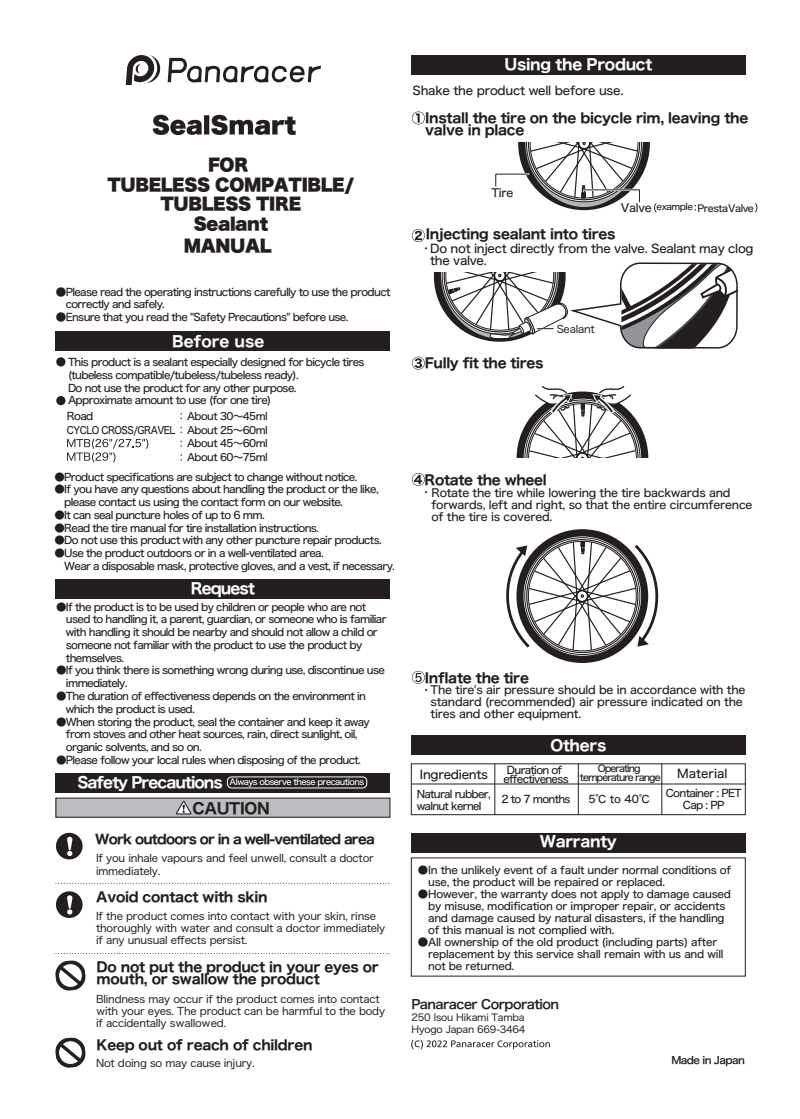
<style>
.page{position:relative;width:800px;height:1119px;background:#fff}
.page>*{position:absolute;margin:0;border:0;box-sizing:border-box;transform-origin:0 0}
.t1{font:16.5px/19.5px "Hiragino Sans W9";letter-spacing:-.02em;color:#231f20;text-align:center}
.t2{font:15px "Hiragino Sans W7";letter-spacing:-.02em;color:#fff}
.t3{font:15px "Hiragino Sans W7";color:#fff}
.t4{font:15px "Hiragino Sans W7";letter-spacing:-.06em;color:#fff}
.t5{font:15px "Hiragino Sans W7";letter-spacing:-.02em;color:#231f20}
.t6{font:13.5px/12px "Hiragino Sans W7";letter-spacing:-.02em;color:#231f20}
.t7{font:12.9px "Hiragino Sans W7";letter-spacing:-.06em;color:#231f20}
.t8{font:12.75px "Hiragino Sans W6";letter-spacing:-.04em;color:#231f20}
.t9{font:12px/12px "Hiragino Sans W5";letter-spacing:-.025em;color:#231f20}
.t10{font:12px "Hiragino Sans W5";color:#231f20}
.t11{font:11.25px/12px "Hiragino Sans W5";letter-spacing:-.02em;color:#231f20}
.t12{font:10.5px/12.8px "Hiragino Sans W5";letter-spacing:-.06em;color:#231f20}
.t13{font:10.5px/12px "Hiragino Sans W5";letter-spacing:-.02em;color:#231f20}
.t14{font:10.5px/12px "Hiragino Sans W4";letter-spacing:-.02em;color:#231f20}
.t15{font:10.2px/13.6px "Hiragino Sans W5";letter-spacing:-.05em;color:#231f20;text-align:justify}
.t16{font:10.2px "Hiragino Sans W5";letter-spacing:-.05em;color:#231f20;scale:.9 1}
.t17{font:10.2px "Hiragino Sans W6";letter-spacing:-.05em;color:#231f20}
.t18{font:9.75px/12px "Hiragino Sans W4";letter-spacing:-.02em;color:#231f20}
.t19{font:9.75px/9px "Hiragino Sans W5";letter-spacing:-.1em;color:#231f20;text-align:center}
.t20{font:9.75px "Hiragino Sans W5";letter-spacing:-.05em;color:#231f20}
.t21{font:8.4px "Hiragino Sans W5";letter-spacing:-.06em;color:#fff}
.s1{font-family:"Koz Go Pr 6 N"}
.s2{font-family:"Hiragino Sans W7";font-size:15px}
.s3{font-size:11.25px}
</style>
<div class="page">
<svg style="left:153px;top:115px;width:143px;height:20px"></svg>
<svg style="left:67px;top:439px;width:81px;height:23px"></svg>
<div style="left:56px;top:331px;width:334px;height:19px;background:#231f20"></div>
<div style="left:56px;top:579px;width:333px;height:19px;background:#231f20"></div>
<svg style="left:411px;top:1040px;width:138px;height:9px"></svg>
<div style="left:411px;top:832px;width:334px;height:20px;background:#231f20"></div>
<svg style="left:412px;top:111px;width:13px;height:13px"></svg>
<svg style="left:412px;top:229px;width:15px;height:20px"></svg>
<svg style="left:412px;top:356px;width:13px;height:13px"></svg>
<svg style="left:412px;top:473px;width:15px;height:20px"></svg>
<svg style="left:412px;top:670px;width:13px;height:13px"></svg>
<div style="left:411px;top:56px;width:334px;height:19px;background:#231f20"></div>
<svg style="left:516px;top:385px;width:132px;height:72px"></svg>
<svg style="left:506px;top:529px;width:153px;height:134px"></svg>
<svg style="left:754px;top:203px;width:3px;height:9px"></svg>
<svg style="left:495px;top:142px;width:161px;height:70px"></svg>
<div style="left:56px;top:832px;width:27px;height:27px;background:#231f20;border-radius:50%"></div>
<svg style="left:67px;top:836px;width:5px;height:19px"></svg>
<div style="left:56px;top:891px;width:27px;height:26px;background:#231f20;border-radius:50%"></div>
<svg style="left:67px;top:895px;width:5px;height:19px"></svg>
<svg style="left:56px;top:882px;width:333px;height:1px"></svg>
<div style="left:56px;top:773px;width:334px;height:19px;background:#231f20"></div>
<div style="left:56px;top:798px;width:334px;height:19px;background:#bcbdc0"></div>
<div style="left:411px;top:735px;width:334px;height:19px;background:#231f20"></div>
<hr style="left:411px;top:783px;width:334px;height:1px;background:#231f20">
<hr style="left:578px;top:763px;width:1px;height:51px;background:#231f20">
<hr style="left:661px;top:763px;width:1px;height:51px;background:#231f20">
<hr style="left:494px;top:763px;width:1px;height:51px;background:#231f20">
<svg style="left:434px;top:262px;width:304px;height:87px"></svg>
<svg style="left:126px;top:55px;width:195px;height:30px"></svg>
<svg style="left:55px;top:960px;width:30px;height:30px"></svg>
<svg style="left:55px;top:1037px;width:30px;height:30px"></svg>
<svg style="left:56px;top:357px;width:9px;height:9px"></svg>
<svg style="left:56px;top:396px;width:9px;height:9px"></svg>
<div style="left:227px;top:776px;width:140px;height:12px;border:1px solid #fff;border-radius:4px"></div>
<svg style="left:176px;top:800px;width:16px;height:15px"></svg>
<h1 class="t1" style="left:107px;top:156px;width:248px">FOR<br>TUBELESS COMPATIBLE/<br>TUBLESS TIRE<br>Sealant</h1>
<h1 class="t1" style="left:184px;top:237px;width:89px">MANUAL</h1>
<p class="t12" style="left:56px;top:285px;width:336px"><span class="s1">●</span>Please read the operating instructions carefully to use the product　correctly and safely.</p>
<p class="t12" style="left:56px;top:310px;width:294px"><span class="s1">●</span>Ensure that you read the "Safety Precautions" before use.</p>
<h2 class="t3" style="left:172px;top:329px;width:94px">Before use</h2>
<p class="t12" style="left:68px;top:355px;width:298px">This product is a sealant especially designed for bicycle tires (tubeless compatible/tubeless/tubeless ready).<br>Do not use the product for any other purpose.<br>Approximate amount to use (for one tire)</p>
<p class="t12" style="left:67px;top:409px;width:28px">Road</p>
<p class="t16" style="left:67px;top:420px;width:122px">CYCLO CROSS/GRAVEL</p>
<p class="t15" style="left:187px;top:409px;width:82px">About 30～45ml About 25～60ml About 45～60ml About 60～75ml</p>
<p class="t12" style="left:54px;top:469px;width:304px">●Product specifications are subject to change without notice.</p>
<p class="t12" style="left:54px;top:482px;width:326px">●If you have any questions about handling the product or the like,　please contact us using the contact form on our website.</p>
<p class="t12" style="left:54px;top:508px;width:212px">●It can seal puncture holes of up to 6 mm.</p>
<p class="t12" style="left:54px;top:520px;width:266px">●Read the tire manual for tire installation instructions.</p>
<p class="t12" style="left:54px;top:533px;width:329px">●Do not use this product with any other puncture repair products.</p>
<p class="t12" style="left:54px;top:546px;width:342px">●Use the product outdoors or in a well-ventilated area.<br>　Wear a disposable mask, protective gloves, and a vest, if necessary.</p>
<h2 class="t4" style="left:191px;top:576px;width:66px">Request</h2>
<p class="t12" style="left:56px;top:599px;width:332px">●If the product is to be used by children or people who are not　used to handling it, a parent, guardian, or someone who is familiar　with handling it should be nearby and should not allow a child or　someone not familiar with the product to use the product by　themselves.</p>
<p class="t12" style="left:56px;top:663px;width:330px">●If you think there is something wrong during use, discontinue use　immediately.</p>
<p class="t12" style="left:56px;top:689px;width:311px">●The duration of effectiveness depends on the environment in　which the product is used.</p>
<p class="t12" style="left:56px;top:714px;width:315px">●When storing the product, seal the container and keep it away　from stoves and other heat sources, rain, direct sunlight, oil,　organic solvents, and so on.</p>
<p class="t12" style="left:56px;top:752px;width:306px">●Please follow your local rules when disposing of the product.</p>
<p class="t21" style="left:77px;top:774px;width:288px"><span class="s2">Safety Precautions</span> Always observe these precautions</p>
<h2 class="t5" style="left:192px;top:796px;width:79px">CAUTION</h2>
<p class="t7" style="left:95px;top:829px;width:281px">Work outdoors or in a well-ventilated area</p>
<p class="t14" style="left:96px;top:851px;width:279px">If you inhale vapours and feel unwell, consult a doctor immediately.</p>
<p class="t6" style="left:96px;top:891px;width:173px">Avoid contact with skin</p>
<p class="t14" style="left:96px;top:909px;width:290px">If the product comes into contact with your skin, rinse thoroughly with water and consult a doctor immediately if any unusual effects persist.</p>
<p class="t6" style="left:97px;top:961px;width:284px">Do not put the product in your eyes or mouth, or swallow the product</p>
<p class="t14" style="left:96px;top:991px;width:290px">Blindness may occur if the product comes into contact with your eyes. The product can be harmful to the body if accidentally swallowed.</p>
<p class="t6" style="left:97px;top:1039px;width:217px">Keep out of reach of children</p>
<p class="t14" style="left:96px;top:1056px;width:160px">Not doing so may cause injury.</p>
<h2 class="t2" style="left:504px;top:53px;width:149px">Using the Product</h2>
<p class="t9" style="left:412px;top:83px;width:212px">Shake the product well before use.</p>
<p class="t6" style="left:425px;top:113px;width:324px">Install the tire on the bicycle rim, leaving the valve in place</p>
<p class="t11" style="left:491px;top:186px;width:24px">Tire</p>
<p class="t20" style="left:621px;top:199px;width:134px"><span class="s3">Valve</span> <sup>example</sup> PrestaValve</p>
<p class="t6" style="left:426px;top:229px;width:191px">Injecting sealant into tires</p>
<p class="t9" style="left:430px;top:241px;width:325px">Do not inject directly from the valve. Sealant may clog the valve.</p>
<p class="t6" style="left:425px;top:357px;width:120px">Fully fit the tires</p>
<p class="t14" style="left:556px;top:322px;width:40px">Sealant</p>
<p class="t6" style="left:424px;top:474px;width:123px">Rotate the wheel</p>
<p class="t11" style="left:431px;top:486px;width:322px">Rotate the tire while lowering the tire backwards and forwards, left and right, so that the entire circumference of the tire is covered.</p>
<p class="t6" style="left:425px;top:672px;width:105px">Inflate the tire</p>
<p class="t11" style="left:430px;top:683px;width:316px">The tire's air pressure should be in accordance with the standard (recommended) air pressure indicated on the tires and other equipment.</p>
<h2 class="t2" style="left:550px;top:733px;width:57px">Others</h2>
<p class="t9" style="left:420px;top:767px;width:70px">Ingredients</p>
<p class="t12" style="left:416px;top:787px;width:76px;line-height:12px">Natural rubber, walnut kernel</p>
<p class="t19" style="left:579px;top:763px;width:82px">Operating temperature range</p>
<p class="t12" style="left:588px;top:792px;width:62px">5℃ to 40℃</p>
<p class="t12" style="left:503px;top:764px;width:67px;line-height:9px;text-align:center">Duration of effectiveness</p>
<p class="t12" style="left:501px;top:792px;width:71px">2 to 7 months</p>
<p class="t10" style="left:677px;top:763px;width:52px">Material</p>
<p class="t12" style="left:665px;top:786px;width:77px;text-align:center">Container : PET<br>Cap : PP</p>
<h2 class="t2" style="left:539px;top:829px;width:79px">Warranty</h2>
<p class="t13" style="left:418px;top:862px;width:315px">●In the unlikely event of a fault under normal conditions of　use, the product will be repaired or replaced.</p>
<p class="t13" style="left:418px;top:887px;width:314px">●However, the warranty does not apply to damage caused　by misuse, modification or improper repair, or accidents　and damage caused by natural disasters, if the handling　of this manual is not complied with.</p>
<p class="t13" style="left:418px;top:935px;width:307px"><span class="s1">●</span>All ownership of the old product (including parts) after　replacement by this service shall remain with us and will　not be returned.</p>
<p class="t8" style="left:411px;top:992px;width:149px">Panaracer Corporation</p>
<p class="t18" style="left:411px;top:1010px;width:115px">250 Isou Hikami Tamba<br>Hyogo Japan 669-3464</p>
<p class="t17" style="left:671px;top:1051px;width:75px">Made in Japan</p>
</div>
